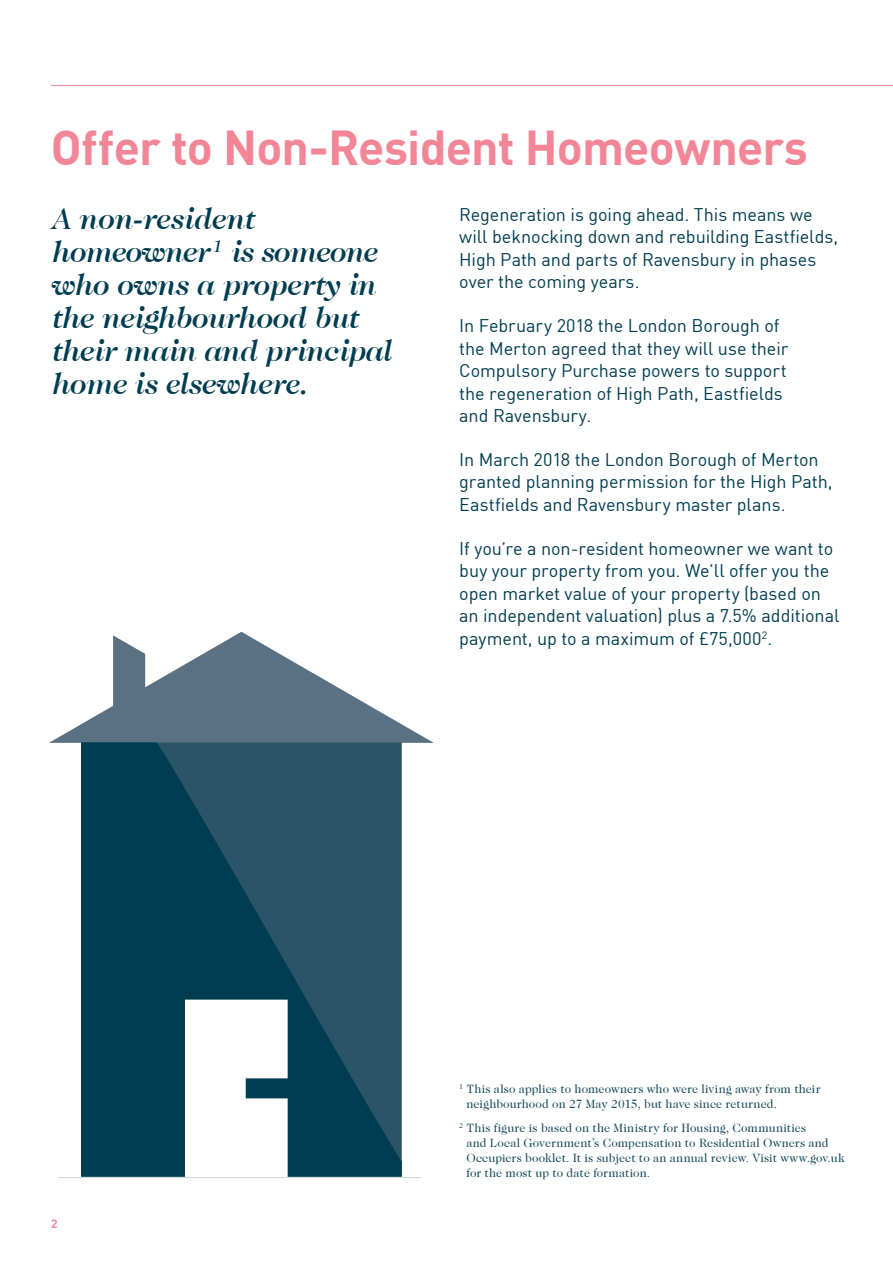
<style>
.page{position:relative;width:893px;height:1263px;background:#fff}
.page>*{position:absolute;margin:0;border:0;box-sizing:border-box;transform-origin:0 0}
.t1{font:700 48px "DINOT";letter-spacing:-.02em;color:#f38696}
.t2{font:italic 500 30px/33px "Caslon 224 Std";letter-spacing:-.01em;color:#013d50}
.t3{font:18px/22.5px "DINOT";letter-spacing:-.005em;color:#013d50}
.t4{font:12px/15px "Caslon 224 Std";letter-spacing:.01em;color:#14485a}
.t5{font:700 12px "DINOT";color:#f38696}
</style>
<div class="page">
<hr style="left:51px;top:85px;width:842px;height:1px;background:#f38696">
<svg style="left:49px;top:632px;width:385px;height:111px"></svg>
<svg style="left:81px;top:742px;width:321px;height:435px;background:#124659"></svg>
<svg style="left:185px;top:999px;width:103px;height:178px"></svg>
<hr style="left:58px;top:1177px;width:363px;height:1px;background:#013d50">
<h1 class="t1" style="left:51px;top:110px;width:759px">Offer to Non-Resident Homeowners</h1>
<h2 class="t2" style="left:51px;top:202px;width:342px">A non-resident homeowner <sup>1</sup> is someone who owns a property in the neighbourhood but their main and principal home is elsewhere.</h2>
<p class="t3" style="left:459px;top:202px;width:380px">Regeneration is going ahead. This means we will beknocking down and rebuilding Eastfields, High Path and parts of Ravensbury in phases over the coming years.</p>
<p class="t3" style="left:459px;top:313px;width:331px">In February 2018 the London Borough of the Merton agreed that they will use their Compulsory Purchase powers to support the regeneration of High Path, Eastfields and Ravensbury.</p>
<p class="t3" style="left:459px;top:447px;width:375px">In March 2018 the London Borough of Merton granted planning permission for the High Path,<br>Eastfields and Ravensbury master plans.</p>
<p class="t3" style="left:459px;top:535px;width:382px">If you’re a non-resident homeowner we want to buy your property from you. We’ll offer you the open market value of your property (based on an independent valuation) plus a 7.5% additional payment, up to a maximum of £75,000<sup>2</sup>.</p>
<p class="t5" style="left:51px;top:1214px;width:8px">2</p>
<p class="t4" style="left:466px;top:1081px;width:356px;text-indent:-7px"><sup>1</sup> This also applies to homeowners who were living away from their neighbourhood on 27 May 2015, but have since returned.</p>
<p class="t4" style="left:466px;top:1120px;width:380px;text-indent:-7px"><sup>2</sup> This figure is based on the Ministry for Housing, Communities<br>and Local Government’s Compensation to Residential Owners and Occupiers booklet. It is subject to an annual review. Visit www.gov.uk for the most up to date formation.</p>
</div>
